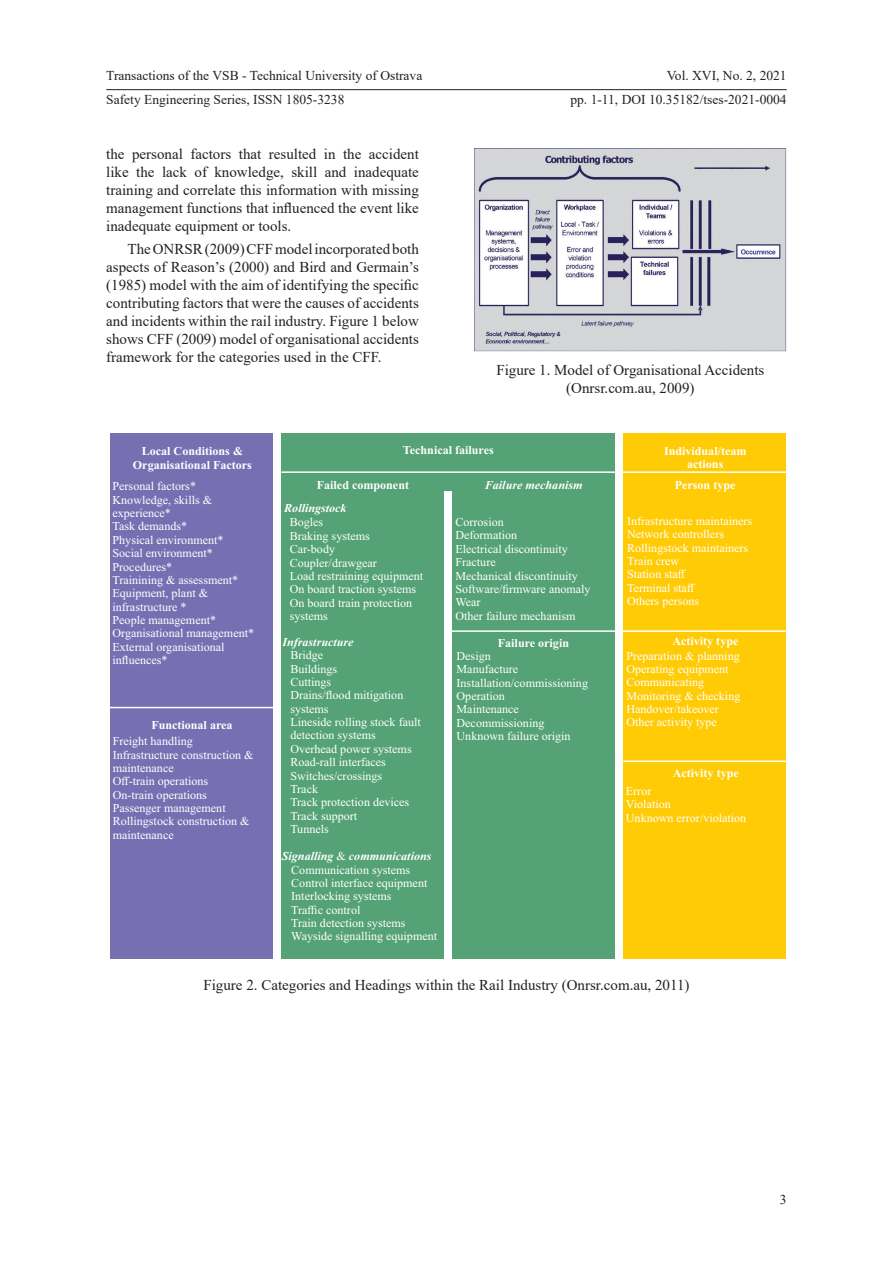
<style>
.page{position:relative;width:893px;height:1263px;background:#fff}
.page>*{position:absolute;margin:0;border:0;box-sizing:border-box;transform-origin:0 0}
._6Text{font:15px/18px "Times New Roman";color:#231f20;text-align:justify}
._7Obr{font:15px/18px "Times New Roman";color:#231f20;text-align:center}
.Záhlaví{font:13.5px/24.8px "Times New Roman";color:#231f20}
.t1{font:12px/13.4px "Times New Roman";color:#fff}
.t2{font:700 12px/13.4px "Times New Roman";color:#fff;text-align:center}
.t3{font:italic 700 12px "Times New Roman";color:#fff}
.s1{font-weight:700;font-style:italic}
.s2{font-weight:700}
</style>
<div class="page">
<hr style="left:106px;top:89px;width:681px;height:1px;background:#231f20">
<img style="left:474px;top:149px;width:313px;height:202px">
<div style="left:281px;top:433px;width:333px;height:58px;background:#54a275"></div>
<div style="left:623px;top:433px;width:163px;height:526px;background:#ffcb04"></div>
<div style="left:452px;top:433px;width:162px;height:526px;background:#54a275"></div>
<div style="left:281px;top:433px;width:163px;height:526px;background:#54a275"></div>
<div style="left:110px;top:433px;width:163px;height:526px;background:#7670b3"></div>
<hr style="left:281px;top:471px;width:506px;height:2px;background:#fff">
<hr style="left:452px;top:630px;width:335px;height:2px;background:#fff">
<hr style="left:623px;top:760px;width:164px;height:2px;background:#fff">
<hr style="left:109px;top:707px;width:164px;height:1px;background:#fff">
<p class="Záhlaví" style="left:106px;top:62px;width:318px">Transactions of the VSB - Technical University of Ostrava<br>Safety Engineering Series, ISSN 1805-3238</p>
<p class="Záhlaví" style="left:667px;top:62px;width:121px">Vol. XVI, No. 2, 2021</p>
<p class="Záhlaví" style="left:570px;top:87px;width:218px">pp. 1-11, DOI 10.35182/tses-2021-0004</p>
<p class="_6Text" style="left:106px;top:145px;width:314px">the personal factors that resulted in the accident like the lack of knowledge, skill and inadequate training and correlate this information with missing management functions that influenced the event like inadequate equipment or tools.</p>
<p class="_6Text" style="left:106px;top:239px;width:314px;text-indent:21px">The ONRSR (2009) CFF model incorporated both aspects of Reason’s (2000) and Bird and Germain’s (1985) model with the aim of identifying the specific contributing factors that were the causes of accidents and incidents within the rail industry. Figure 1 below shows CFF (2009) model of organisational accidents framework for the categories used in the CFF.</p>
<p class="_7Obr" style="left:496px;top:360px;width:270px">Figure 1. Model of Organisational Accidents (Onrsr.com.au, 2009)</p>
<p class="t2" style="left:133px;top:446px;width:121px">Local Conditions &amp;<br>Organisational Factors</p>
<p class="t1" style="left:113px;top:481px;width:143px">Personal factors*<br>Knowledge, skills &amp; experience*<br>Task demands*<br>Physical environment*<br>Social environment*<br>Procedures*<br>Trainining &amp; assessment*<br>Equipment, plant &amp; infrastructure *<br>People management*<br>Organisational management*<br>External organisational influences*</p>
<p class="t2" style="left:151px;top:719px;width:83px">Functional area</p>
<p class="t1" style="left:113px;top:736px;width:142px">Freight handling<br>Infrastructure construction &amp; maintenance<br>Off-train operations<br>On-train operations<br>Passenger management<br>Rollingstock construction &amp; maintenance</p>
<p class="t2" style="left:403px;top:445px;width:92px">Technical failures</p>
<p class="t2" style="left:317px;top:480px;width:94px">Failed component</p>
<p class="t1" style="left:290px;top:517px;width:135px">Bogles<br>Braking systems<br>Car-body<br>Coupler/drawgear<br>Load restraining equipment<br>On board traction systems<br>On board train protection systems</p>
<p class="t3" style="left:284px;top:504px;width:64px">Rollingstock</p>
<p class="t1" style="left:290px;top:637px;width:132px;text-indent:-8px"><span class="s1">Infrastructure<br></span>Bridge<br>Buildings<br>Cuttings<br>Drains/flood mitigation systems<br>Lineside rolling stock fault detection systems<br>Overhead power systems<br>Road-rall interfaces<br>Switches/crossings<br>Track<br>Track protection devices<br>Track support<br>Tunnels</p>
<p class="t1" style="left:291px;top:850px;width:147px;text-indent:-9px"><span class="s1">Signalling</span> &amp; <span class="s1">communications<br></span>Communication systems<br>Control interface equipment<br>Interlocking systems<br>Traffic control<br>Train detection systems<br>Wayside signalling equipment</p>
<p class="t3" style="left:485px;top:481px;width:99px">Failure mechanism</p>
<p class="t1" style="left:455px;top:516px;width:137px">Corrosion<br>Deformation<br>Electrical discontinuity<br>Fracture<br>Mechanical discontinuity<br>Software/firmware anomaly<br>Wear<br>Other failure mechanism</p>
<p class="t2" style="left:498px;top:638px;width:73px">Failure origin</p>
<p class="t1" style="left:457px;top:650px;width:133px">Design<br>Manufacture<br>Installation/commissioning<br>Operation<br>Maintenance<br>Decommissioning<br>Unknown failure origin</p>
<p class="t2" style="left:664px;top:445px;width:84px">Individual/team actions</p>
<p class="t2" style="left:675px;top:479px;width:62px">Person type</p>
<p class="t1" style="left:627px;top:515px;width:127px">Infrastructure maintainers<br>Network controllers<br>Rollingstock maintainers<br>Train crew<br>Station staff<br>Terminal staff<br>Others persons</p>
<p class="t1" style="left:626px;top:636px;width:116px;text-indent:46px"><span class="s2">Activity type<br></span>Preparation &amp; planning<br>Operating equipment<br>Communicating<br>Monitoring &amp; checking<br>Handover/takeover<br>Other activity type</p>
<p class="t2" style="left:673px;top:767px;width:68px">Activity type</p>
<p class="t1" style="left:626px;top:785px;width:122px">Error<br>Violation<br>Unknown error/violation</p>
<p class="_7Obr" style="left:203px;top:975px;width:488px">Figure 2. Categories and Headings within the Rail Industry (Onrsr.com.au, 2011)</p>
<p class="Záhlaví" style="left:780px;top:1186px;width:8px">3</p>
</div>
